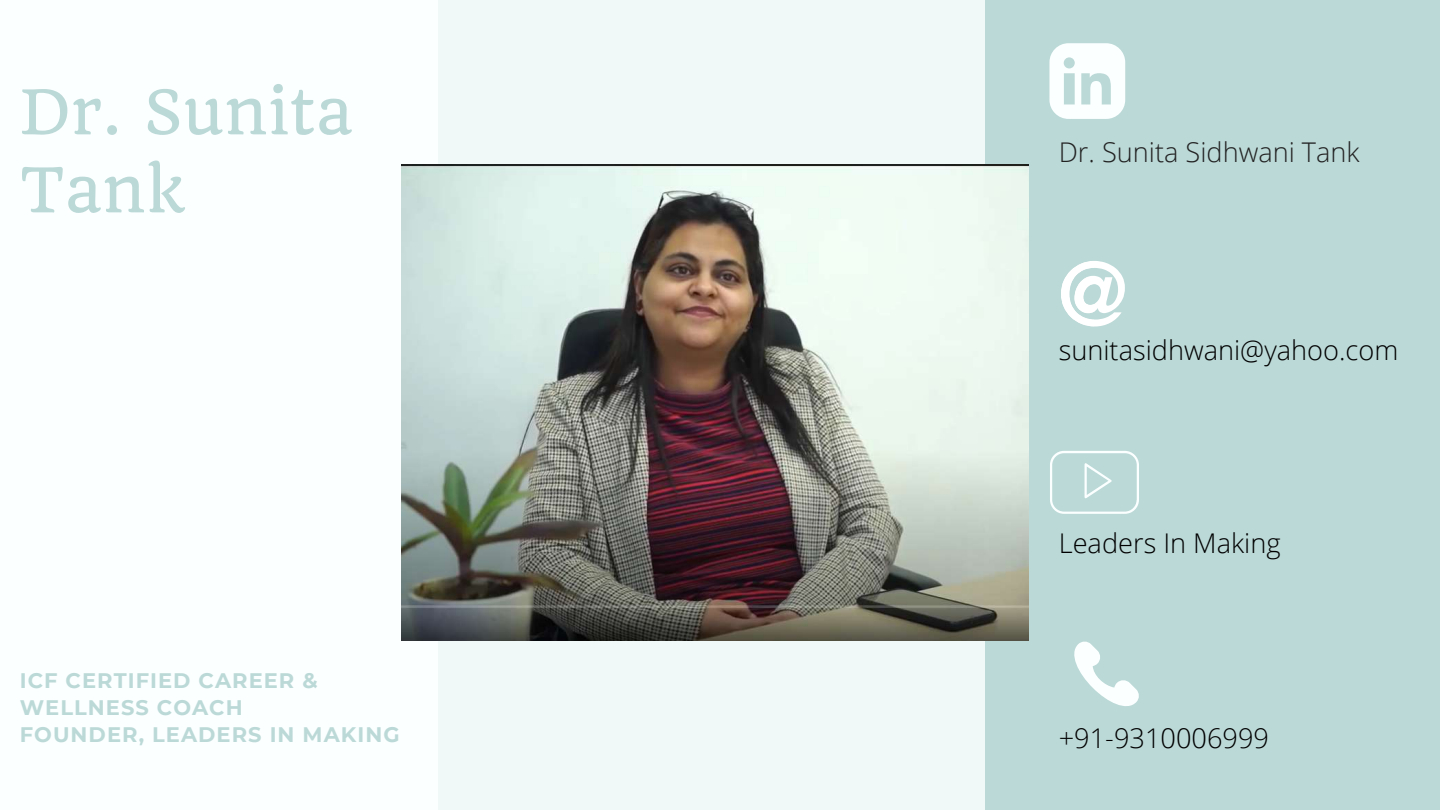
<style>
.page{position:relative;width:1440px;height:810px;background:#fbffff}
.page>*{position:absolute;margin:0;border:0;box-sizing:border-box;transform-origin:0 0}
.t1{font:60px/78px "Quando";letter-spacing:.01em;color:#bbd9d7}
.t2{font:300 27.2px "Open Sans";color:#000}
.t3{font:300 27.2px "Open Sans";color:#222}
.t4{font:700 21px/27px "Montserrat";letter-spacing:.05em;color:#bbd9d7}
</style>
<div class="page">
<div style="left:985px;top:0;width:455px;height:810px;background:#bbd9d7"></div>
<div style="left:438px;top:0;width:547px;height:810px;background:#f0f8f8"></div>
<img style="left:401px;top:165px;width:627px;height:475px">
<svg style="left:1049px;top:43px;width:76px;height:76px"></svg>
<svg style="left:1050px;top:451px;width:89px;height:63px"></svg>
<svg style="left:1074px;top:641px;width:65px;height:65px"></svg>
<svg style="left:1061px;top:261px;width:64px;height:66px"></svg>
<h1 class="t1" style="left:20px;top:73px;width:334px">Dr. Sunita<br>Tank</h1>
<p class="t4" style="left:20px;top:667px;width:381px">ICF CERTIFIED CAREER &amp;<br>WELLNESS COACH<br>FOUNDER, LEADERS IN MAKING</p>
<p class="t3" style="left:1059px;top:133px;width:302px">Dr. Sunita Sidhwani Tank</p>
<p class="t2" style="left:1059px;top:331px;width:341px">sunitasidhwani@yahoo.com</p>
<p class="t2" style="left:1059px;top:524px;width:223px">Leaders In Making</p>
<p class="t2" style="left:1059px;top:719px;width:212px">+91-9310006999</p>
</div>
